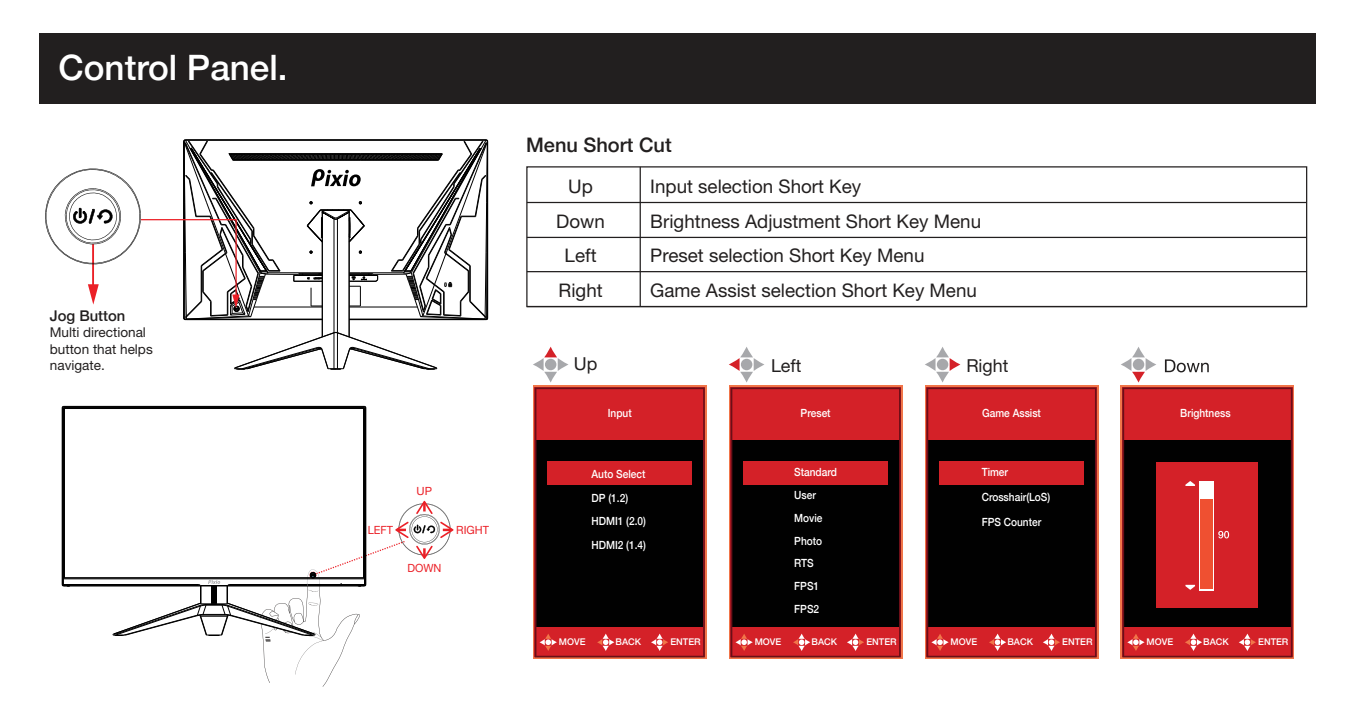
<style>
.page{position:relative;width:1347px;height:709px;background:#fff}
.page>*{position:absolute;margin:0;border:0;box-sizing:border-box;transform-origin:0 0}
.t1{font:500 35px "Helvetica Neue";color:#fff}
.t2{font:500 20px "Helvetica Neue";color:#221f1f}
.t3{font:18.75px/34.2px "Helvetica Neue";color:#221f1f}
.t4{font:18px "Helvetica Neue";color:#221f1f}
.t5{font:500 14.75px "Helvetica Neue";color:#221f1f}
.t6{font:13.5px/16.2px "Helvetica Neue";color:#221f1f}
.t7{font:500 11.25px/22.8px "Helvetica Neue";color:#fff;scale:.9 1}
.t8{font:11.25px "Helvetica Neue";color:#eb2027}
.t9{font:500 9.25px "Helvetica Neue";color:#fff}
</style>
<div class="page">
<div style="left:39px;top:33px;width:1276px;height:71px;background:#221f1f"></div>
<hr style="left:92px;top:244px;width:2px;height:44px;background:#eb2027">
<svg style="left:88px;top:284px;width:11px;height:20px"></svg>
<hr style="left:322px;top:211px;width:1px;height:126px;background:#000">
<hr style="left:333px;top:217px;width:1px;height:116px;background:#000">
<hr style="left:337px;top:217px;width:1px;height:116px;background:#000">
<hr style="left:349px;top:211px;width:1px;height:126px;background:#000">
<hr style="left:185px;top:139px;width:301px;height:1px;background:#000">
<svg style="left:234px;top:332px;width:203px;height:38px"></svg>
<svg style="left:45px;top:168px;width:96px;height:96px"></svg>
<svg style="left:183px;top:140px;width:305px;height:180px"></svg>
<hr style="left:141px;top:219px;width:95px;height:1px;background:#eb2027">
<hr style="left:62px;top:408px;width:1px;height:176px;background:#000">
<hr style="left:63px;top:408px;width:1px;height:170px;background:#000">
<hr style="left:64px;top:408px;width:1px;height:170px;background:#000">
<hr style="left:64px;top:585px;width:134px;height:1px;background:#000">
<hr style="left:63px;top:584px;width:136px;height:1px;background:#000">
<hr style="left:63px;top:578px;width:302px;height:1px;background:#000">
<hr style="left:63px;top:577px;width:302px;height:1px;background:#000">
<hr style="left:363px;top:408px;width:1px;height:170px;background:#000">
<hr style="left:364px;top:408px;width:1px;height:176px;background:#000">
<hr style="left:365px;top:408px;width:1px;height:176px;background:#000">
<hr style="left:64px;top:408px;width:300px;height:1px;background:#000">
<hr style="left:64px;top:407px;width:300px;height:1px;background:#000">
<hr style="left:64px;top:406px;width:300px;height:1px;background:#000">
<svg style="left:62px;top:578px;width:8px;height:9px"></svg>
<hr style="left:527px;top:271px;width:779px;height:1px;background:#221f1f">
<div style="left:526px;top:166px;width:781px;height:141px;border:1px solid #221f1f"></div>
<hr style="left:527px;top:237px;width:779px;height:1px;background:#221f1f">
<hr style="left:527px;top:202px;width:779px;height:1px;background:#221f1f">
<hr style="left:639px;top:167px;width:2px;height:139px;background:#221f1f">
<div style="left:533px;top:386px;width:173px;height:273px;background:#b64833"></div>
<svg style="left:534px;top:387px;width:171px;height:270px;background:#480c0f"></svg>
<div style="left:547px;top:461px;width:145px;height:23px;background:#d42128"></div>
<svg style="left:533px;top:346px;width:35px;height:36px"></svg>
<div style="left:545px;top:359px;width:11px;height:11px;background:#a7a8ab;border-radius:50%"></div>
<div style="left:924px;top:386px;width:174px;height:273px;background:linear-gradient(to bottom,#91151d,#91151d)"></div>
<svg style="left:926px;top:387px;width:170px;height:270px;background:#470d0f"></svg>
<div style="left:939px;top:461px;width:145px;height:23px;background:#d42128"></div>
<svg style="left:729px;top:347px;width:35px;height:35px"></svg>
<div style="left:741px;top:359px;width:11px;height:11px;background:#a7a8ab;border-radius:50%"></div>
<svg style="left:729px;top:386px;width:173px;height:273px"></svg>
<svg style="left:730px;top:387px;width:170px;height:270px;background:#470d0f"></svg>
<div style="left:743px;top:461px;width:145px;height:23px;background:#d42128"></div>
<svg style="left:925px;top:347px;width:35px;height:35px"></svg>
<div style="left:936px;top:359px;width:12px;height:11px;background:#a7a8ab;border-radius:50%"></div>
<div style="left:1120px;top:386px;width:174px;height:273px;background:linear-gradient(to bottom,#9b171f,#9b171f)"></div>
<svg style="left:1122px;top:387px;width:170px;height:270px;background:#611114"></svg>
<div style="left:1156px;top:462px;width:102px;height:145px;background:#d42128"></div>
<div style="left:1199px;top:481px;width:14px;height:109px;background:#fff"></div>
<div style="left:1200px;top:499px;width:12px;height:90px;background:#ef5031"></div>
<svg style="left:1218px;top:531px;width:11px;height:7px"></svg>
<svg style="left:1185px;top:481px;width:10px;height:5px"></svg>
<svg style="left:1185px;top:585px;width:10px;height:5px"></svg>
<svg style="left:1164px;top:359px;width:44px;height:13px"></svg>
<svg style="left:1121px;top:347px;width:35px;height:35px"></svg>
<div style="left:1132px;top:359px;width:12px;height:11px;background:#a7a8ab;border-radius:50%"></div>
<svg style="left:112px;top:501px;width:341px;height:185px"></svg>
<h1 class="t1" style="left:59px;top:40px;width:230px">Control Panel.</h1>
<h3 class="t5" style="left:50px;top:304px;width:77px">Jog Button</h3>
<p class="t6" style="left:50px;top:324px;width:104px">Multi directional button that helps navigate.</p>
<p class="t8" style="left:416px;top:484px;width:17px">UP</p>
<p class="t8" style="left:368px;top:523px;width:27px">LEFT</p>
<p class="t8" style="left:456px;top:523px;width:34px">RIGHT</p>
<p class="t8" style="left:407px;top:561px;width:36px">DOWN</p>
<h2 class="t2" style="left:526px;top:128px;width:147px">Menu Short Cut</h2>
<h3 class="t3" style="left:568px;top:169px;width:26px">Up</h3>
<h3 class="t3" style="left:650px;top:169px;width:332px">Input selection Short Key<br>Brightness Adjustment Short Key Menu</h3>
<h3 class="t3" style="left:556px;top:204px;width:50px;text-align:center">Down<br>Left<br>Right</h3>
<h3 class="t3" style="left:650px;top:238px;width:276px">Preset selection Short Key Menu</h3>
<h3 class="t3" style="left:650px;top:273px;width:328px">Game Assist selection Short Key Menu</h3>
<h3 class="t4" style="left:574px;top:353px;width:25px">Up</h3>
<h3 class="t4" style="left:771px;top:355px;width:32px">Left</h3>
<h3 class="t4" style="left:966px;top:355px;width:44px">Right</h3>
<p class="t7" style="left:608px;top:401px;width:28px">Input</p>
<p class="t7" style="left:800px;top:401px;width:35px">Preset</p>
<p class="t7" style="left:982px;top:401px;width:67px">Game Assist</p>
<p class="t7" style="left:591px;top:461px;width:62px">Auto Select</p>
<p class="t7" style="left:591px;top:509px;width:62px">HDMI1 (2.0)<br>HDMI2 (1.4)</p>
<p class="t7" style="left:591px;top:486px;width:42px">DP (1.2)</p>
<p class="t7" style="left:794px;top:460px;width:49px">Standard<br>User<br>Movie<br>Photo<br>RTS<br>FPS1<br>FPS2</p>
<p class="t7" style="left:981px;top:460px;width:31px">Timer</p>
<p class="t7" style="left:981px;top:485px;width:78px">Crosshair(LoS)</p>
<p class="t7" style="left:981px;top:510px;width:68px">FPS Counter</p>
<p class="t9" style="left:559px;top:634px;width:28px">MOVE</p>
<p class="t9" style="left:615px;top:634px;width:27px">BACK</p>
<p class="t9" style="left:670px;top:634px;width:32px">ENTER</p>
<p class="t9" style="left:754px;top:634px;width:28px">MOVE</p>
<p class="t9" style="left:811px;top:634px;width:27px">BACK</p>
<p class="t9" style="left:866px;top:634px;width:32px">ENTER</p>
<p class="t9" style="left:950px;top:634px;width:28px">MOVE</p>
<p class="t9" style="left:1007px;top:634px;width:27px">BACK</p>
<p class="t9" style="left:1062px;top:634px;width:32px">ENTER</p>
<p class="t7" style="left:1180px;top:401px;width:57px">Brightness</p>
<p class="t9" style="left:1146px;top:634px;width:28px">MOVE</p>
<p class="t9" style="left:1203px;top:634px;width:27px">BACK</p>
<p class="t9" style="left:1258px;top:634px;width:32px">ENTER</p>
</div>
